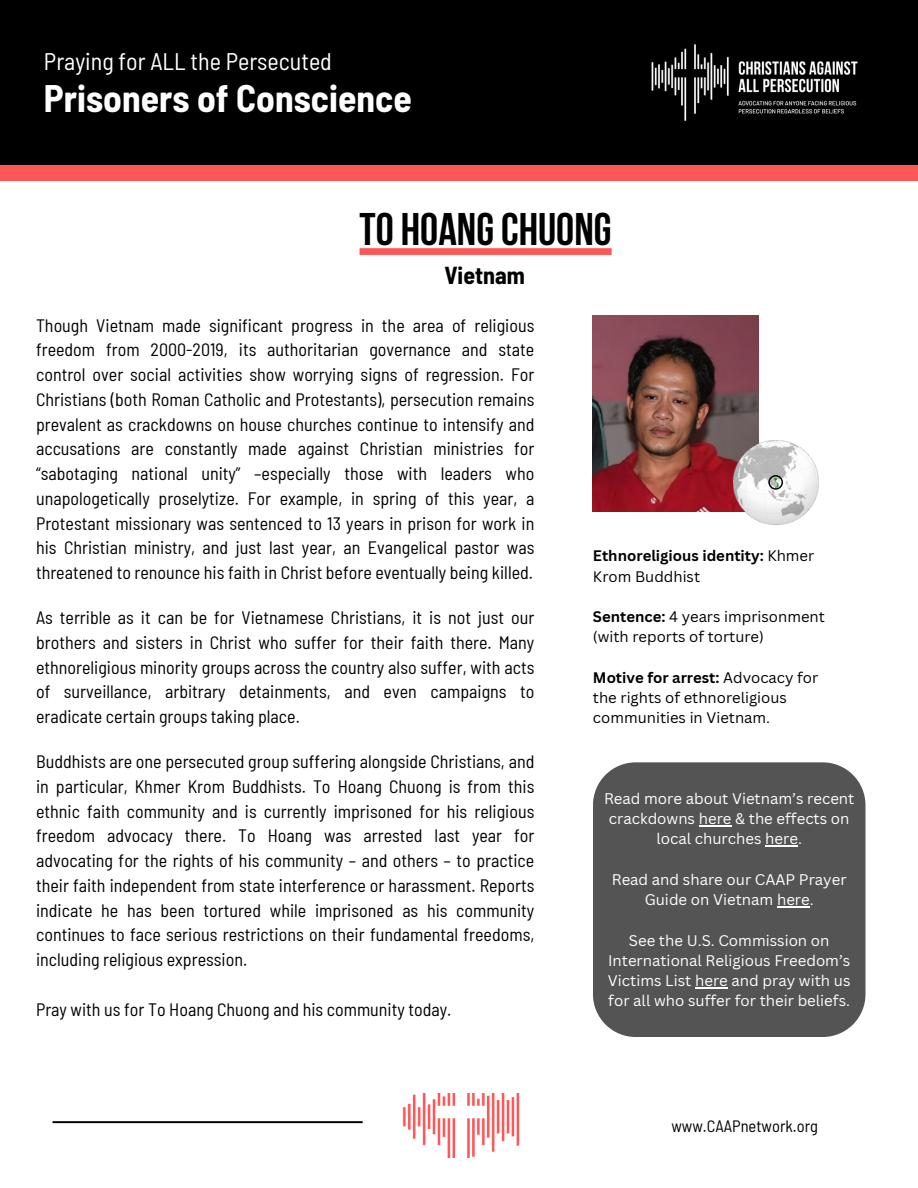
<style>
.page{position:relative;width:918px;height:1188px;background:#fff}
.page>*{position:absolute;margin:0;border:0;box-sizing:border-box;transform-origin:0 0}
.t1{font:700 45.6px "Bebas Neue";color:#000}
.t2{font:700 semi-condensed 37.5px "Barlow";color:#fff}
.t3{font:700 37.5px "Bebas Neue";color:#fff}
.t4{font:semi-condensed 24px "Barlow";color:#fff}
.t5{font:700 semi-condensed 24px "Barlow";color:#000}
.t6{font:semi-condensed 18px/24.8px "Barlow";color:#000;text-align:justify}
.t7{font:semi-condensed 16.5px "Barlow";color:#000}
.t8{font:15px/20.2px "Canva Sans";color:#fff;text-align:center}
.t9{font:14.85px/20.2px "Canva Sans";color:#000}
.t10{font:700 14.85px/20.2px "Canva Sans";color:#000}
.s1{font-weight:400}
.s2{font-weight:700}
</style>
<div class="page">
<hr style="left:53px;top:1121px;width:310px;height:2px;background:#000">
<img style="left:402px;top:1093px;width:118px;height:65px">
<div style="left:360px;top:248px;width:252px;height:7px;background:#ff5757"></div>
<div style="left:0;top:41px;width:918px;height:140px;background:#ff5757"></div>
<div style="left:0;top:0;width:918px;height:164px;background:#000"></div>
<img style="left:651px;top:44px;width:207px;height:77px">
<div style="left:593px;top:762px;width:272px;height:275px;background:#545454"></div>
<hr style="left:699px;top:825px;width:33px;height:1px;background:#fff">
<hr style="left:765px;top:846px;width:33px;height:1px;background:#fff">
<hr style="left:777px;top:906px;width:33px;height:1px;background:#fff">
<hr style="left:695px;top:987px;width:33px;height:1px;background:#fff">
<img style="left:593px;top:315px;width:165px;height:196px">
<img style="left:734px;top:441px;width:84px;height:84px">
<svg style="left:768px;top:475px;width:15px;height:15px"></svg>
<p class="t4" style="left:44px;top:46px;width:289px">Praying for ALL the Persecuted</p>
<p class="t2" style="left:44px;top:74px;width:369px">Prisoners of Conscience</p>
<h2 class="t3" style="left:59px;top:62px;width:184px">FEBRUARY2024</h2>
<p class="t1" style="left:360px;top:211px;width:254px">TO HOANGCHUONG</p>
<p class="t5" style="left:444px;top:260px;width:82px">Vietnam</p>
<p class="t6" style="left:36px;top:312px;width:500px">Though Vietnam made significant progress in the area of religious freedom from 2000-2019, its authoritarian governance and state control over social activities show worrying signs of regression. For Christians (both Roman Catholic and Protestants), persecution remains prevalent as crackdowns on house churches continue to intensify and accusations are constantly made against Christian ministries for “sabotaging national unity” –especially those with leaders who unapologetically proselytize. For example, in spring of this year, a Protestant missionary was sentenced to 13 years in prison for work in his Christian ministry, and just last year, an Evangelical pastor was threatened to renounce his faith in Christ before eventually being killed.</p>
<p class="t6" style="left:36px;top:605px;width:500px">As terrible as it can be for Vietnamese Christians, it is not just our brothers and sisters in Christ who suffer for their faith there. Many ethnoreligious minority groups across the country also suffer, with acts of surveillance, arbitrary detainments, and even campaigns to eradicate certain groups taking place.</p>
<p class="t6" style="left:36px;top:749px;width:500px">Buddhists are one persecuted group suffering alongside Christians, and in particular, Khmer Krom Buddhists. To Hoang Chuong is from this ethnic faith community and is currently imprisoned for his religious freedom advocacy there. To Hoang was arrested last year for advocating for the rights of his community – and others – to practice their faith independent from state interference or harassment. Reports indicate he has been tortured while imprisoned as his community continues to face serious restrictions on their fundamental freedoms, including religious expression.</p>
<p class="t6" style="left:36px;top:996px;width:417px">Pray with us for To Hoang Chuong and his community today.</p>
<p class="t10" style="left:593px;top:545px;width:223px">Ethnoreligious identity: <span class="s1">Khmer<br>Krom Buddhist</span></p>
<p class="t9" style="left:593px;top:606px;width:233px"><span class="s2">Sentence:</span> 4 years imprisonment (with reports of torture)</p>
<p class="t9" style="left:593px;top:667px;width:227px"><span class="s2">Motive for arrest:</span> Advocacy for the rights of ethnoreligious communities in Vietnam.</p>
<h1 class="t8" style="left:604px;top:788px;width:252px">Read more about Vietnam’s recent crackdowns here &amp; the effects on local churches here.</h1>
<h3 class="t8" style="left:612px;top:869px;width:236px">Read and share our CAAP Prayer<br>Guide on Vietnam here.</h3>
<h5 class="t8" style="left:608px;top:930px;width:244px">See the U.S. Commission on International Religious Freedom’s Victims List here and pray with us for all who suffer for their beliefs.</h5>
<h5 class="t7" style="left:671px;top:1116px;width:148px">www.CAAPnetwork.org</h5>
</div>
